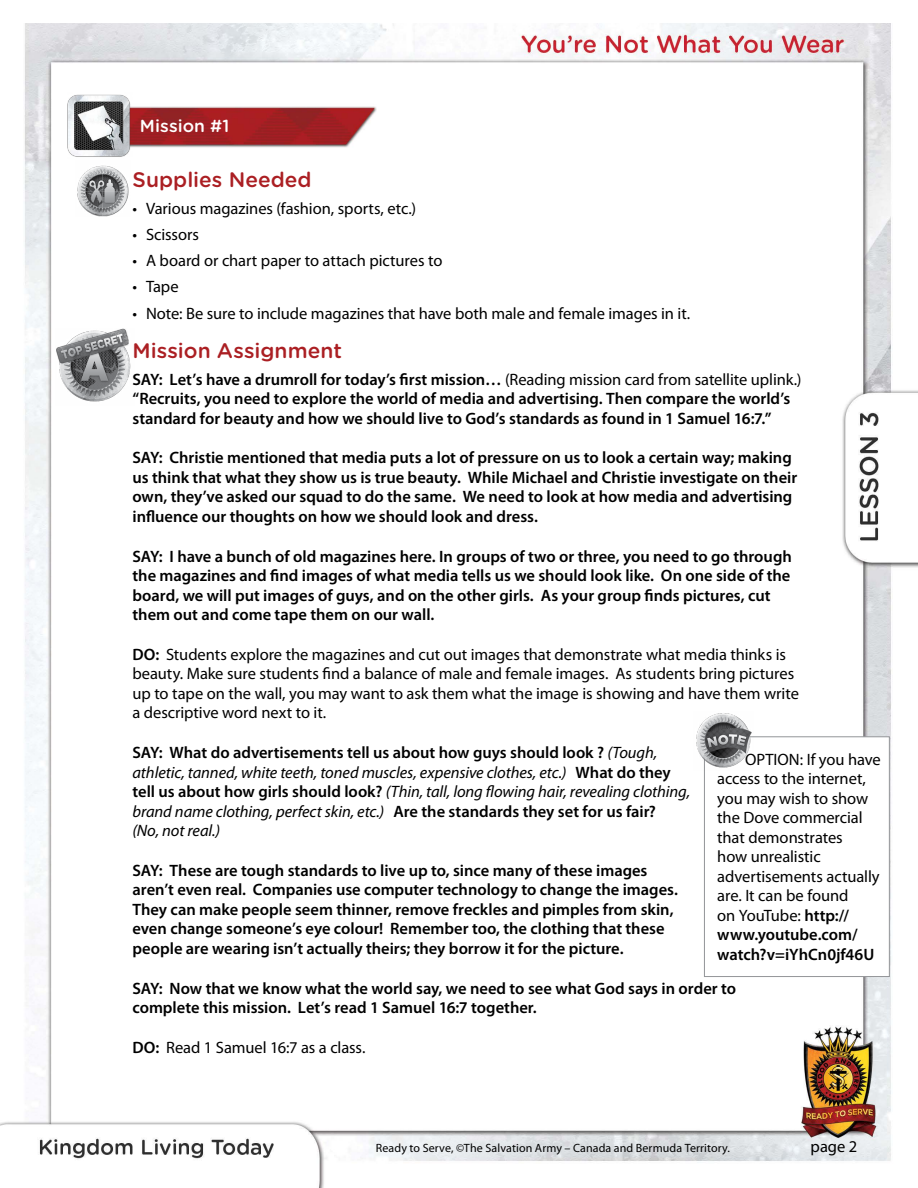
<style>
.page{position:relative;width:918px;height:1188px;background:#fff}
.page>*{position:absolute;margin:0;border:0;box-sizing:border-box;transform-origin:0 0}
.t1{font:500 21px "Gotham Rounded";color:#ab1f23}
.t2{font:500 17.4px "Gotham Rounded";letter-spacing:.005em;color:#fff}
.t3{font:600 16.5px/19.5px "Myriad Pro";color:#000}
.t4{font:16.5px/19.5px "Myriad Pro";letter-spacing:-.005em;color:#000}
.t5{font:italic 16.5px/19.5px "Myriad Pro";letter-spacing:-.005em;color:#000}
.t6{font:12px "Myriad Pro";letter-spacing:.01em;color:#000}
.s1{font-weight:400}
.s2{font-weight:600}
.s3{font-weight:600;font-style:normal}
</style>
<div class="page">
<img style="left:0;top:23px;width:918px;height:1165px">
<img style="left:56px;top:328px;width:78px;height:77px">
<div style="left:704px;top:736px;width:186px;height:241px;background:#fff;border:1px solid #939598"></div>
<img style="left:694px;top:711px;width:60px;height:59px">
<img style="left:132px;top:103px;width:245px;height:45px">
<img style="left:68px;top:93px;width:64px;height:66px">
<img style="left:76px;top:161px;width:54px;height:56px">
<p class="t2" style="left:140px;top:113px;width:91px">Mission #1</p>
<p class="t1" style="left:133px;top:165px;width:181px">Supplies Needed</p>
<p class="t4" style="left:133px;top:198px;width:285px">• Various magazines (fashion, sports, etc.)</p>
<p class="t4" style="left:133px;top:224px;width:68px">• Scissors</p>
<p class="t4" style="left:133px;top:251px;width:311px">• A board or chart paper to attach pictures to</p>
<p class="t4" style="left:133px;top:277px;width:48px">• Tape</p>
<p class="t4" style="left:133px;top:303px;width:559px">• Note: Be sure to include magazines that have both male and female images in it.</p>
<p class="t1" style="left:133px;top:336px;width:211px">Mission Assignment</p>
<p class="t3" style="left:133px;top:369px;width:671px">SAY: Let’s have a drumroll for today’s first mission… <span class="s1">(Reading mission card from satellite uplink.) </span>“Recruits, you need to explore the world of media and advertising. Then compare the world’s standard for beauty and how we should live to God’s standards as found in 1 Samuel 16:7.”</p>
<p class="t3" style="left:133px;top:448px;width:666px">SAY: Christie mentioned that media puts a lot of pressure on us to look a certain way; making us think that what they show us is true beauty. While Michael and Christie investigate on their own, they’ve asked our squad to do the same. We need to look at how media and advertising influence our thoughts on how we should look and dress.</p>
<p class="t3" style="left:133px;top:546px;width:661px">SAY: I have a bunch of old magazines here. In groups of two or three, you need to go through the magazines and find images of what media tells us we should look like. On one side of the board, we will put images of guys, and on the other girls. As your group finds pictures, cut them out and come tape them on our wall.</p>
<p class="t4" style="left:133px;top:644px;width:668px"><span class="s2">DO:</span> Students explore the magazines and cut out images that demonstrate what media thinks is beauty. Make sure students find a balance of male and female images. As students bring pictures up to tape on the wall, you may want to ask them what the image is showing and have them write a descriptive word next to it.</p>
<p class="t5" style="left:133px;top:743px;width:559px"><span class="s3">SAY: What do advertisements tell us about how guys should look ?</span> (Tough, athletic, tanned, white teeth, toned muscles, expensive clothes, etc.) <span class="s3">What do they tell us about how girls should look?</span> (Thin, tall, long flowing hair, revealing clothing, brand name clothing, perfect skin, etc.) <span class="s3">Are the standards they set for us fair?<br></span>(No, not real.)</p>
<p class="t3" style="left:133px;top:860px;width:547px">SAY: These are tough standards to live up to, since many of these images aren’t even real. Companies use computer technology to change the images.<br>They can make people seem thinner, remove freckles and pimples from skin, even change someone’s eye colour! Remember too, the clothing that these people are wearing isn’t actually theirs; they borrow it for the picture.</p>
<p class="t3" style="left:133px;top:978px;width:605px">SAY: Now that we know what the world say, we need to see what God says in order to complete this mission. Let’s read 1 Samuel 16:7 together.</p>
<p class="t4" style="left:133px;top:1037px;width:235px"><span class="s2">DO:</span> Read 1 Samuel 16:7 as a class.</p>
<p class="t4" style="left:717px;top:749px;width:165px;text-indent:28px">OPTION: If you have access to the internet, you may wish to show the Dove commercial that demonstrates<br>how unrealistic advertisements actually are. It can be found<br>on YouTube: <span class="s2">http:// www.youtube.com/ watch?v=iYhCn0jf46U</span></p>
<p class="t6" style="left:376px;top:1141px;width:356px">Ready to Serve, ©The Salvation Army – Canada and Bermuda Territory.</p>
<p class="t4" style="left:811px;top:1136px;width:48px">page 2</p>
</div>
